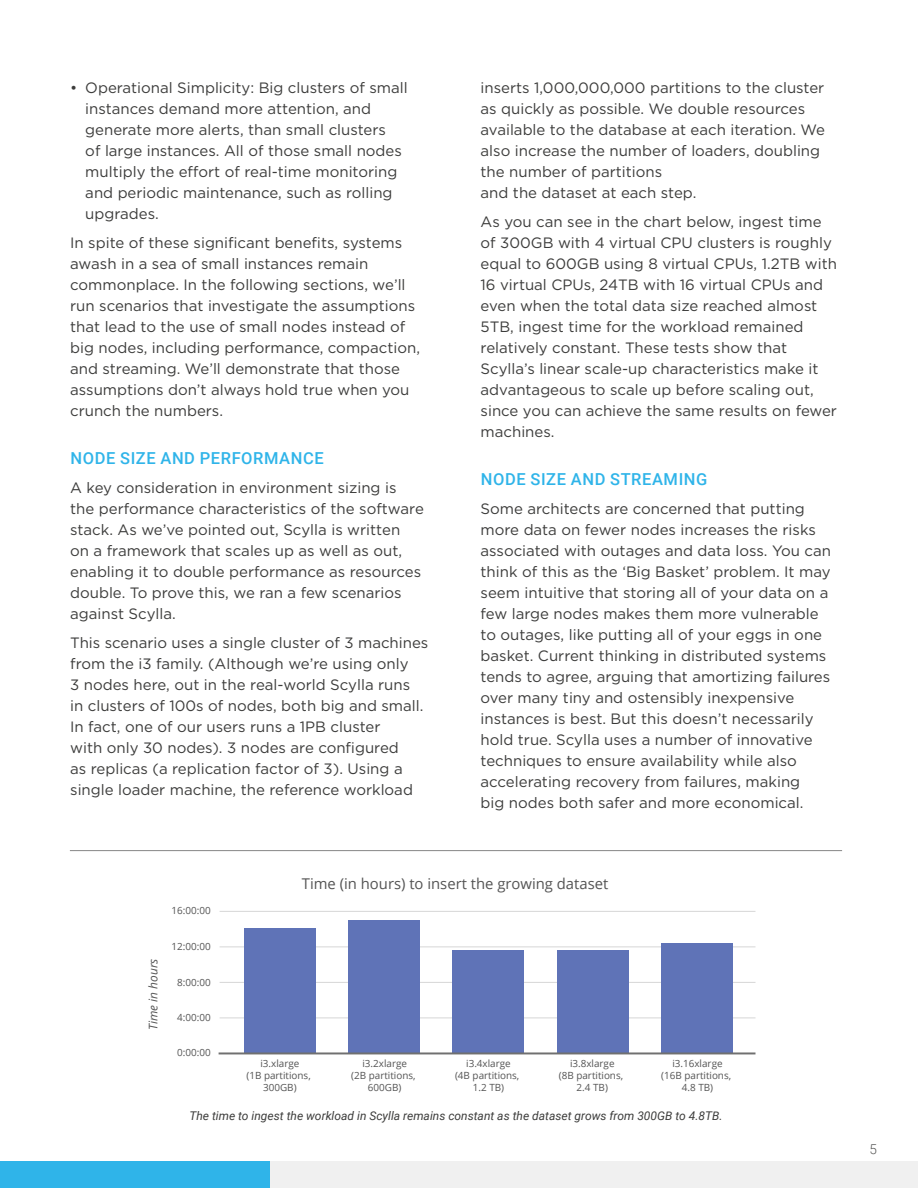
<style>
.page{position:relative;width:918px;height:1188px;background:#fff}
.page>*{position:absolute;margin:0;border:0;box-sizing:border-box;transform-origin:0 0}
.t1{font:500 16.5px "Roboto";letter-spacing:.035em;color:#2fb4e9}
.t2{font:15px/21px "Gotham";color:#3c3c3b}
.t3{font:14.85px "Open Sans";color:#545454}
.t4{font:300 13.5px "Roboto";color:#575756}
.t5{font:italic 12px "Roboto";color:#3c3c3b}
.t6{font:italic 11.85px "Open Sans";color:#545454}
.t7{font:9.9px/11.9px "Open Sans";color:#545454;text-align:center}
</style>
<div class="page">
<div style="left:270px;top:1161px;width:648px;height:27px;background:#f0f0f0"></div>
<div style="left:0;top:1161px;width:270px;height:27px;background:#2fb4e9"></div>
<hr style="left:220px;top:1018px;width:536px;height:1px;background:#d6d6d6">
<hr style="left:220px;top:982px;width:536px;height:1px;background:#d6d6d6">
<hr style="left:220px;top:947px;width:536px;height:1px;background:#d6d6d6">
<hr style="left:220px;top:911px;width:536px;height:1px;background:#d6d6d6">
<div style="left:244px;top:928px;width:72px;height:125px;background:#5f73b7"></div>
<div style="left:348px;top:920px;width:72px;height:133px;background:#5f73b7"></div>
<div style="left:453px;top:950px;width:71px;height:103px;background:#5f73b7"></div>
<div style="left:557px;top:950px;width:72px;height:103px;background:#5f73b7"></div>
<div style="left:661px;top:943px;width:72px;height:110px;background:#5f73b7"></div>
<hr style="left:219px;top:1052px;width:537px;height:2px;background:#707070">
<hr style="left:70px;top:850px;width:772px;height:1px;background:#878787">
<p class="t2" style="left:85px;top:77px;width:324px;text-indent:-15px">• Operational Simplicity: Big clusters of small instances demand more attention, and generate more alerts, than small clusters<br>of large instances. All of those small nodes multiply the effort of real-time monitoring and periodic maintenance, such as rolling upgrades.</p>
<p class="t2" style="left:70px;top:232px;width:351px">In spite of these significant benefits, systems awash in a sea of small instances remain commonplace. In the following sections, we’ll run scenarios that investigate the assumptions that lead to the use of small nodes instead of big nodes, including performance, compaction, and streaming. We’ll demonstrate that those assumptions don’t always hold true when you crunch the numbers.</p>
<p class="t1" style="left:70px;top:446px;width:255px">NODE SIZE AND PERFORMANCE</p>
<p class="t2" style="left:70px;top:477px;width:355px">A key consideration in environment sizing is the performance characteristics of the software stack. As we’ve pointed out, Scylla is written<br>on a framework that scales up as well as out, enabling it to double performance as resources double. To prove this, we ran a few scenarios against Scylla.</p>
<p class="t2" style="left:70px;top:632px;width:360px">This scenario uses a single cluster of 3 machines from the i3 family. (Although we’re using only<br>3 nodes here, out in the real-world Scylla runs<br>in clusters of 100s of nodes, both big and small.<br>In fact, one of our users runs a 1PB cluster<br>with only 30 nodes). 3 nodes are configured<br>as replicas (a replication factor of 3). Using a single loader machine, the reference workload</p>
<p class="t2" style="left:481px;top:77px;width:346px">inserts 1,000,000,000 partitions to the cluster as quickly as possible. We double resources available to the database at each iteration. We also increase the number of loaders, doubling the number of partitions<br>and the dataset at each step.</p>
<p class="t2" style="left:481px;top:211px;width:358px">As you can see in the chart below, ingest time of 300GB with 4 virtual CPU clusters is roughly equal to 600GB using 8 virtual CPUs, 1.2TB with 16 virtual CPUs, 24TB with 16 virtual CPUs and even when the total data size reached almost 5TB, ingest time for the workload remained relatively constant. These tests show that Scylla’s linear scale-up characteristics make it advantageous to scale up before scaling out, since you can achieve the same results on fewer machines.</p>
<p class="t1" style="left:481px;top:467px;width:228px">NODE SIZE AND STREAMING</p>
<p class="t2" style="left:481px;top:498px;width:352px">Some architects are concerned that putting more data on fewer nodes increases the risks associated with outages and data loss. You can think of this as the ‘Big Basket’ problem. It may seem intuitive that storing all of your data on a few large nodes makes them more vulnerable to outages, like putting all of your eggs in one basket. Current thinking in distributed systems tends to agree, arguing that amortizing failures over many tiny and ostensibly inexpensive instances is best. But this doesn’t necessarily hold true. Scylla uses a number of innovative techniques to ensure availability while also accelerating recovery from failures, making<br>big nodes both safer and more economical.</p>
<p class="t6" style="left:145px;top:1030px;width:73px;rotate:-90deg">Time in hours</p>
<p class="t7" style="left:172px;top:904px;width:41px">16:00:00</p>
<p class="t7" style="left:172px;top:940px;width:41px">12:00:00</p>
<p class="t7" style="left:177px;top:976px;width:35px">8:00:00</p>
<p class="t7" style="left:177px;top:1011px;width:35px">4:00:00</p>
<p class="t7" style="left:177px;top:1046px;width:35px">0:00:00</p>
<p class="t3" style="left:302px;top:873px;width:308px">Time (in hours) to insert the growing dataset</p>
<p class="t7" style="left:246px;top:1058px;width:66px">i3.xlarge<br>(1B partitions,<br>300GB)</p>
<p class="t7" style="left:351px;top:1058px;width:66px">i3.2xlarge<br>(2B partitions,<br>600GB)</p>
<p class="t7" style="left:455px;top:1058px;width:66px">i3.4xlarge<br>(4B partitions,<br>1.2 TB)</p>
<p class="t7" style="left:559px;top:1058px;width:66px">i3.8xlarge<br>(8B partitions,<br>2.4 TB)</p>
<p class="t7" style="left:661px;top:1058px;width:71px">i3.16xlarge (16B partitions,<br>4.8 TB)</p>
<p class="t5" style="left:189px;top:1108px;width:535px">The time to ingest the workload in Scylla remains constant as the dataset grows from 300GB to 4.8TB.</p>
<p class="t6" style="left:424px;top:1104px;width:133px">Instance and dataset size</p>
<p class="t4" style="left:870px;top:1139px;width:9px">5</p>
</div>
